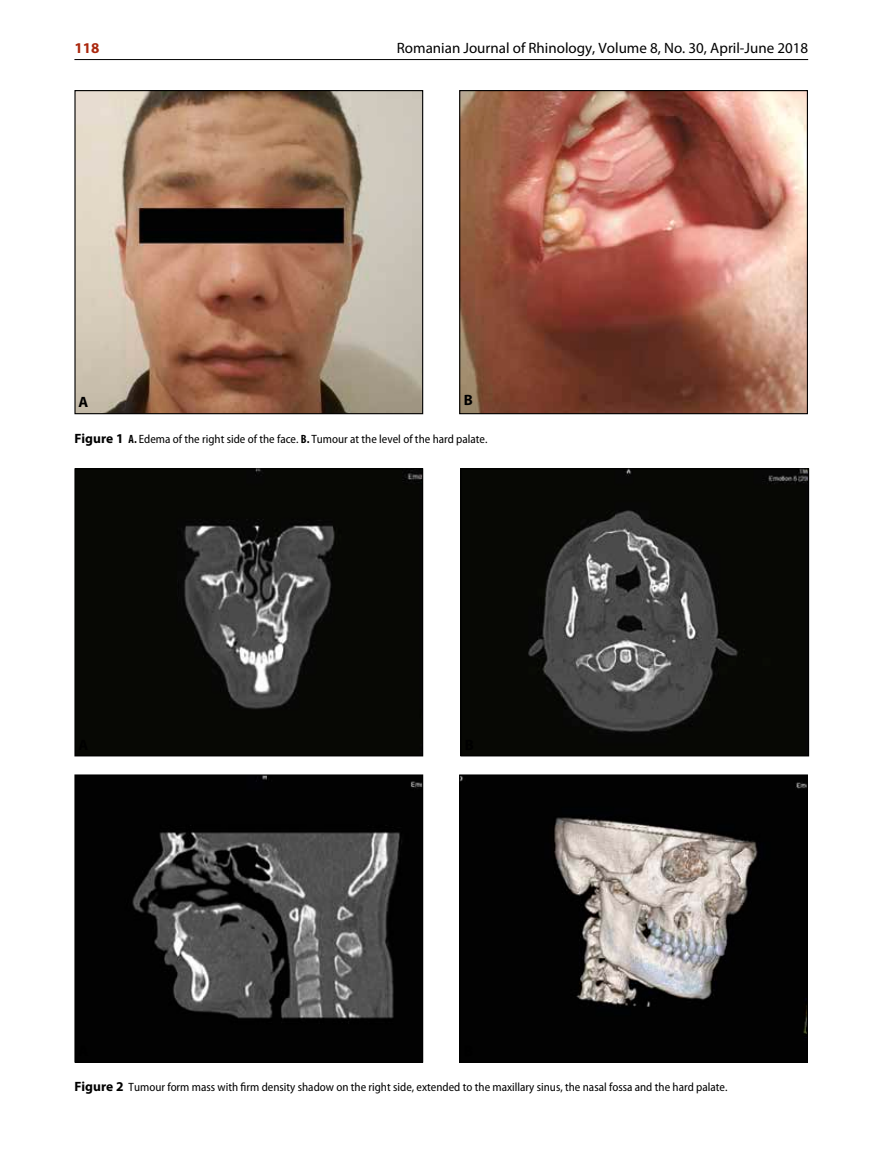
<style>
.page{position:relative;width:872px;height:1170px;background:#fff}
.page>*{position:absolute;margin:0;border:0;box-sizing:border-box;transform-origin:0 0}
.t1{font:15px "Myriad Pro";color:#000}
.t2{font:700 15px "Myriad Pro";color:#ab270d}
.t3{font:700 15px "Myriad Pro";color:#000}
.t4{font:semi-condensed 12px "Myriad Pro";color:#000}
.s1{font-weight:700;font-stretch:normal;font-size:13.5px}
.s2{font-weight:700;font-stretch:condensed}
</style>
<div class="page">
<hr style="left:74px;top:59px;width:734px;height:1px;background:#000">
<img style="left:76px;top:92px;width:345px;height:320px">
<div style="left:74px;top:90px;width:349px;height:324px;border:1px solid #000"></div>
<img style="left:76px;top:470px;width:345px;height:284px">
<div style="left:74px;top:468px;width:349px;height:288px;border:1px solid #000"></div>
<img style="left:76px;top:776px;width:345px;height:284px">
<div style="left:74px;top:774px;width:349px;height:288px;border:1px solid #000"></div>
<img style="left:461px;top:92px;width:345px;height:320px">
<div style="left:459px;top:90px;width:349px;height:324px;border:1px solid #000"></div>
<img style="left:462px;top:470px;width:345px;height:284px">
<div style="left:460px;top:468px;width:349px;height:288px;border:1px solid #000"></div>
<img style="left:461px;top:776px;width:345px;height:284px">
<div style="left:459px;top:774px;width:349px;height:288px;border:1px solid #000"></div>
<p class="t2" style="left:74px;top:38px;width:26px">118</p>
<p class="t1" style="left:397px;top:39px;width:413px">Romanian Journal of Rhinology, Volume 8, No. 30, April-June 2018</p>
<p class="t3" style="left:79px;top:392px;width:11px">A</p>
<p class="t3" style="left:464px;top:390px;width:11px">B</p>
<p class="t4" style="left:74px;top:432px;width:414px"><span class="s1">Figure 1</span> <span class="s2">A.</span> Edema of the right side of the face. <span class="s2">B.</span> Tumour at the level of the hard palate.</p>
<p class="t4" style="left:74px;top:1080px;width:654px"><span class="s1">Figure 2</span> Tumour form mass with firm density shadow on the right side, extended to the maxillary sinus, the nasal fossa and the hard palate.</p>
</div>
